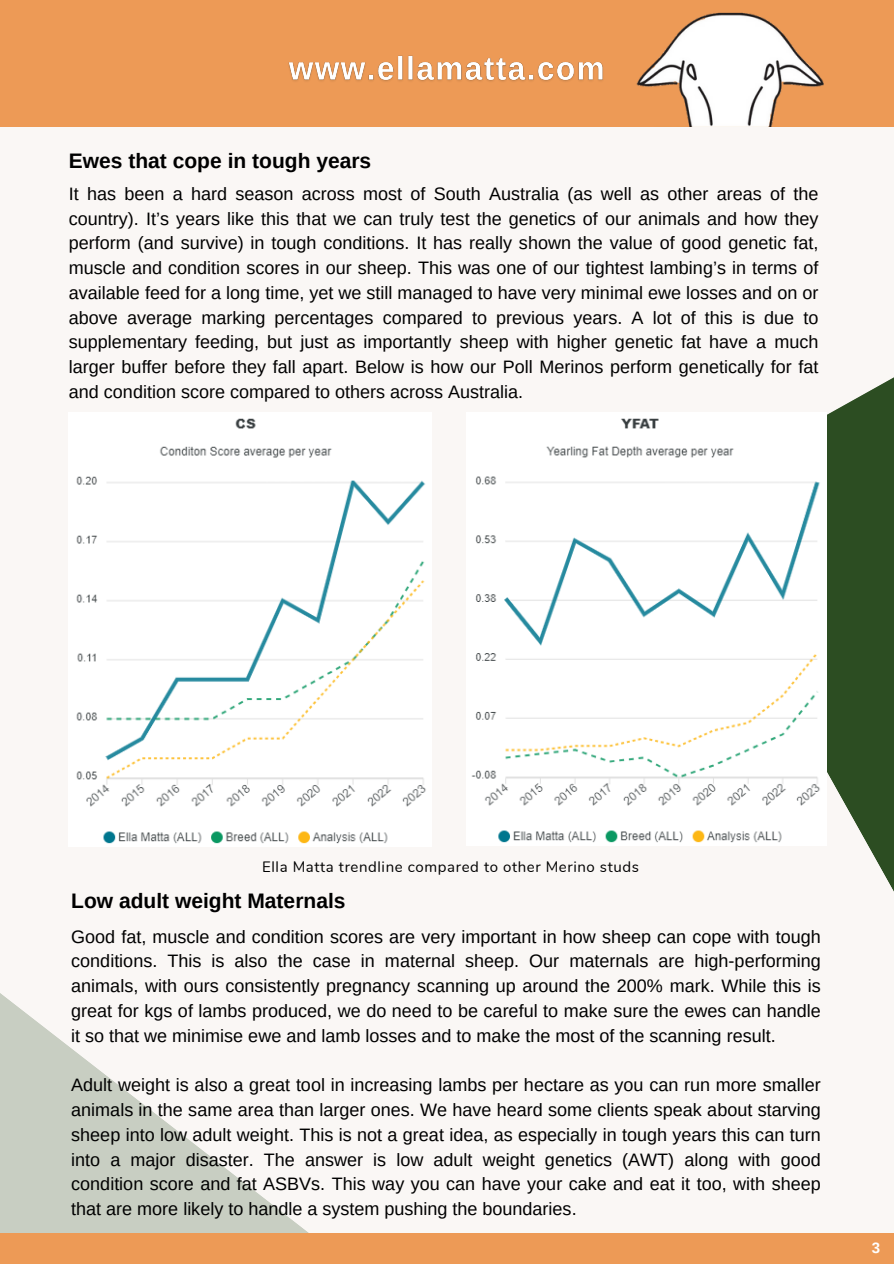
<style>
.page{position:relative;width:894px;height:1264px;background:#fff}
.page>*{position:absolute;margin:0;border:0;box-sizing:border-box;transform-origin:0 0}
.t1{font:700 21px "Arimo";color:#000}
.t2{font:18px/24.8px "Arimo";color:#000;text-align:justify}
.t3{font:15px "Nunito";letter-spacing:.04em;color:#000}
.t4{font:700 15px "Arimo";color:#fff}
</style>
<div class="page">
<div style="left:0;top:0;width:893px;height:1263px;background:#faf7f5"></div>
<div style="left:0;top:0;width:893px;height:127px;background:#ed9a56"></div>
<svg style="left:827px;top:378px;width:66px;height:512px;fill:#2c4d22"></svg>
<svg style="left:0;top:993px;width:307px;height:239px"></svg>
<div style="left:0;top:1232px;width:893px;height:31px;background:#ed9a56"></div>
<img style="left:636px;top:12px;width:188px;height:115px">
<img style="left:288px;top:55px;width:315px;height:27px">
<img style="left:76px;top:418px;width:350px;height:426px">
<img style="left:472px;top:418px;width:348px;height:425px">
<h2 class="t1" style="left:69px;top:149px;width:304px">Ewes that cope in tough years</h2>
<p class="t2" style="left:69px;top:181px;width:750px">It has been a hard season across most of South Australia (as well as other areas of the country). It’s years like this that we can truly test the genetics of our animals and how they perform (and survive) in tough conditions. It has really shown the value of good genetic fat, muscle and condition scores in our sheep. This was one of our tightest lambing’s in terms of available feed for a long time, yet we still managed to have very minimal ewe losses and on or above average marking percentages compared to previous years. A lot of this is due to supplementary feeding, but just as importantly sheep with higher genetic fat have a much larger buffer before they fall apart. Below is how our Poll Merinos perform genetically for fat and condition score compared to others across Australia.</p>
<h3 class="t3" style="left:262px;top:857px;width:378px">Ella Matta trendline compared to other Merino studs</h3>
<p class="t1" style="left:71px;top:889px;width:276px">Low adult weight Maternals</p>
<h2 class="t2" style="left:71px;top:924px;width:750px">Good fat, muscle and condition scores are very important in how sheep can cope with tough conditions. This is also the case in maternal sheep. Our maternals are high-performing animals, with ours consistently pregnancy scanning up around the 200% mark. While this is great for kgs of lambs produced, we do need to be careful to make sure the ewes can handle it so that we minimise ewe and lamb losses and to make the most of the scanning result.</h2>
<h3 class="t2" style="left:71px;top:1072px;width:750px">Adult weight is also a great tool in increasing lambs per hectare as you can run more smaller animals in the same area than larger ones. We have heard some clients speak about starving sheep into low adult weight. This is not a great idea, as especially in tough years this can turn into a major disaster. The answer is low adult weight genetics (AWT) along with good condition score and fat ASBVs. This way you can have your cake and eat it too, with sheep that are more likely to handle a system pushing the boundaries.</h3>
<p class="t4" style="left:871px;top:1239px;width:10px">3</p>
</div>
